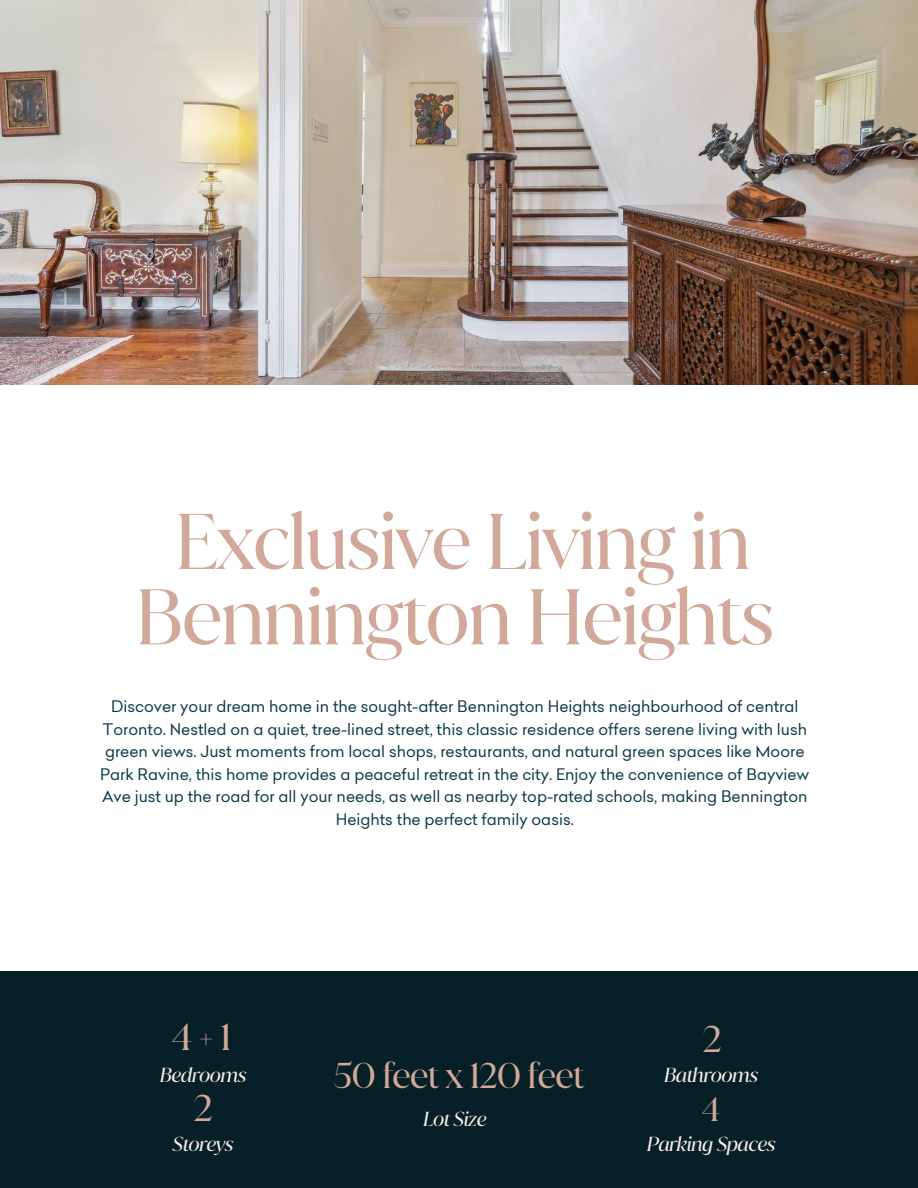
<style>
.page{position:relative;width:918px;height:1188px;background:#fff}
.page>*{position:absolute;margin:0;border:0;box-sizing:border-box;transform-origin:0 0}
.t1{font:75.6px/75.3px "Juana";letter-spacing:-.03em;color:#d1a899;text-align:center}
.t2{font:36px "Juana";color:#d1a899}
.t3{font:34.5px "Juana";letter-spacing:-.03em;color:#d1a899}
.t4{font:32.4px "Juana";color:#d1a899}
.t5{font:italic 19.5px "Juana";letter-spacing:-.03em;color:#f9eee8}
.t6{font:15.6px/22.5px "Celias";color:#0e3b4a;text-align:center}
</style>
<div class="page">
<img style="left:0;top:0;width:918px;height:385px">
<div style="left:0;top:972px;width:918px;height:216px;background:#072028"></div>
<h1 class="t1" style="left:135px;top:504px;width:641px">Exclusive Living in<br>Bennington Heights</h1>
<p class="t6" style="left:100px;top:697px;width:711px">Discover your dream home in the sought-after Bennington Heights neighbourhood of central Toronto. Nestled on a quiet, tree-lined street, this classic residence offers serene living with lush green views. Just moments from local shops, restaurants, and natural green spaces like Moore Park Ravine, this home provides a peaceful retreat in the city. Enjoy the convenience of Bayview Ave just up the road for all your needs, as well as nearby top-rated schools, making Bennington Heights the perfect family oasis.</p>
<h2 class="t2" style="left:173px;top:1013px;width:60px">4+1</h2>
<p class="t5" style="left:160px;top:1061px;width:88px">Bedrooms</p>
<p class="t5" style="left:664px;top:1061px;width:95px">Bathrooms</p>
<h2 class="t2" style="left:703px;top:1015px;width:21px">2</h2>
<h3 class="t3" style="left:333px;top:1052px;width:253px">50 feet x 120 feet</h3>
<p class="t5" style="left:423px;top:1106px;width:65px">Lot Size</p>
<h2 class="t2" style="left:193px;top:1083px;width:21px">2</h2>
<p class="t5" style="left:173px;top:1130px;width:63px">Storeys</p>
<h3 class="t4" style="left:703px;top:1088px;width:19px">4</h3>
<p class="t5" style="left:647px;top:1130px;width:130px">Parking Spaces</p>
</div>
